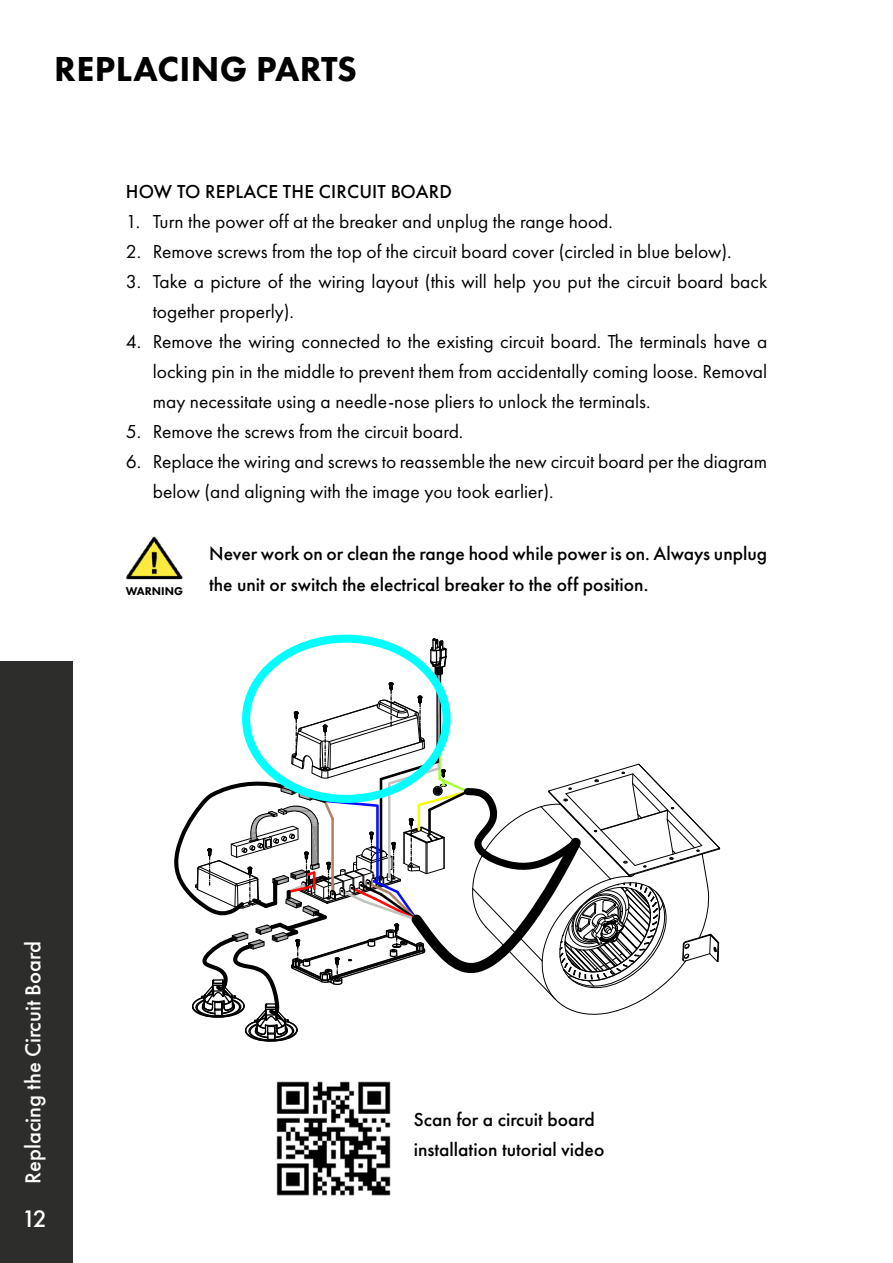
<style>
.page{position:relative;width:893px;height:1263px;background:#fff}
.page>*{position:absolute;margin:0;border:0;box-sizing:border-box;transform-origin:0 0}
.t1{font:800 36px "Futura PT";letter-spacing:.01em;color:#000}
.t2{font:500 24.75px "Futura PT";color:#fff}
.t3{font:500 22.5px "Futura PT";color:#fff}
.t4{font:19.5px/30px "Futura PT";color:#000}
.t5{font:500 19.5px/31.2px "Futura PT";color:#000}
.t6{font:800 11.7px "Futura PT";color:#000}
</style>
<div class="page">
<div style="left:0;top:661px;width:73px;height:602px;background:#2d2d2c"></div>
<img style="left:126px;top:536px;width:57px;height:44px">
<svg style="left:174px;top:637px;width:546px;height:405px"></svg>
<div style="left:242px;top:635px;width:209px;height:168px;border:8px solid #0ff;border-radius:50%"></div>
<img style="left:276px;top:1081px;width:115px;height:115px">
<h1 class="t1" style="left:54px;top:47px;width:304px">REPLACING PARTS</h1>
<p class="t5" style="left:126px;top:176px;width:328px">HOW TO REPLACE THE CIRCUIT BOARD</p>
<p class="t4" style="left:126px;top:206px;width:489px">1. Turn the power off at the breaker and unplug the range hood.</p>
<p class="t4" style="left:126px;top:236px;width:607px">2. Remove screws from the top of the circuit board cover (circled in blue below).</p>
<p class="t4" style="left:153px;top:266px;width:616px;text-indent:-27px">3. Take a picture of the wiring layout (this will help you put the circuit board back together properly).</p>
<p class="t4" style="left:153px;top:326px;width:616px;text-align:justify;text-indent:-27px">4. Remove the wiring connected to the existing circuit board. The terminals have a locking pin in the middle to prevent them from accidentally coming loose. Removal may necessitate using a needle-nose pliers to unlock the terminals.</p>
<p class="t4" style="left:126px;top:416px;width:339px">5. Remove the screws from the circuit board.</p>
<p class="t4" style="left:153px;top:446px;width:616px;text-indent:-27px">6. Replace the wiring and screws to reassemble the new circuit board per the diagram below (and aligning with the image you took earlier).</p>
<p class="t6" style="left:126px;top:584px;width:59px">WARNING</p>
<p class="t5" style="left:209px;top:538px;width:560px">Never work on or clean the range hood while power is on. Always unplug the unit or switch the electrical breaker to the off position.</p>
<p class="t3" style="left:19px;top:1184px;width:244px;rotate:-90deg">Replacing the Circuit Board</p>
<p class="t2" style="left:22px;top:1204px;width:27px">12</p>
<p class="t5" style="left:414px;top:1104px;width:192px;line-height:30px">Scan for a circuit board installation tutorial video</p>
</div>
